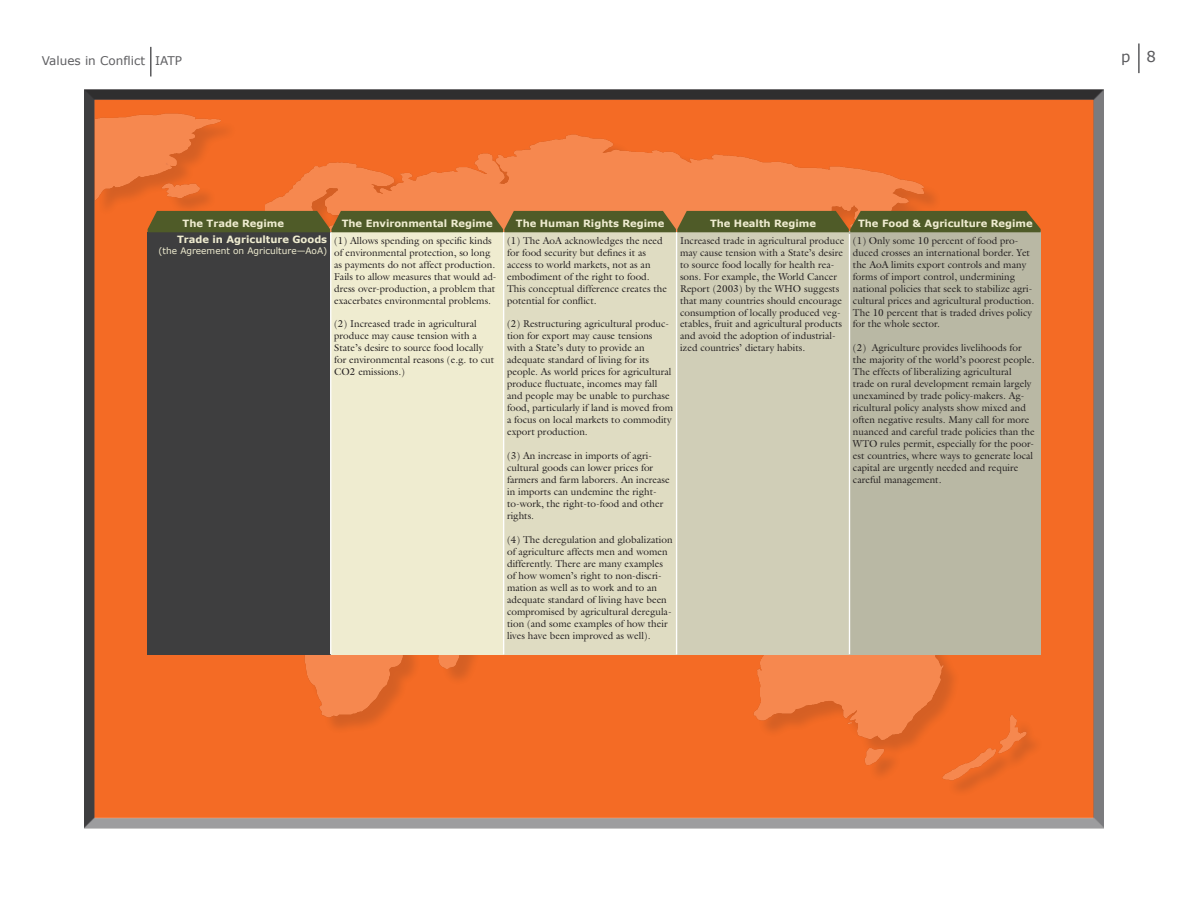
<style>
.page{position:relative;width:1188px;height:918px;background:#fff}
.page>*{position:absolute;margin:0;border:0;box-sizing:border-box;transform-origin:0 0}
.t1{font:15px "Verdana";color:#5a5a5d}
.t2{font:12px "Verdana";color:#5f5f62}
.t3{font:10.05px/12px "Galliard";color:#231f20}
.t4{font:700 10.05px "Verdana";color:#efecd0}
.t5{font:9px "Verdana";color:#efecd0}
</style>
<div class="page">
<div style="left:84px;top:89px;width:1021px;height:741px;background:#231f20;opacity:.75"></div>
<div style="left:98px;top:115px;width:1017px;height:725px;background:#231f20;opacity:.75"></div>
<img style="left:95px;top:100px;width:999px;height:718px">
<hr style="left:1138px;top:44px;width:2px;height:29px;background:#5a5a5d">
<hr style="left:150px;top:47px;width:2px;height:29px;background:#5a5a5d">
<div style="left:148px;top:232px;width:183px;height:422px;background:#3e3e3f"></div>
<div style="left:331px;top:232px;width:173px;height:422px;background:#efecd0"></div>
<div style="left:504px;top:232px;width:173px;height:422px;background:#dfdcc2"></div>
<div style="left:677px;top:232px;width:173px;height:422px;background:#d0ceb7"></div>
<div style="left:850px;top:232px;width:191px;height:422px;background:#b9b8a4"></div>
<hr style="left:330px;top:232px;width:1px;height:422px;background:#fff">
<hr style="left:503px;top:232px;width:1px;height:422px;background:#fff">
<hr style="left:676px;top:232px;width:1px;height:422px;background:#fff">
<hr style="left:849px;top:234px;width:1px;height:420px;background:#fff">
<hr style="left:849px;top:231px;width:192px;height:3px;background:#b9b8a4">
<div style="left:148px;top:211px;width:893px;height:21px;background:#4f5b28"></div>
<p class="t2" style="left:42px;top:53px;width:142px">Values in Conflict IATP</p>
<h1 class="t1" style="left:1121px;top:47px;width:36px">p 8</h1>
<p class="t4" style="left:183px;top:217px;width:103px">The Trade Regime</p>
<p class="t4" style="left:342px;top:217px;width:153px">The Environmental Regime</p>
<p class="t4" style="left:516px;top:217px;width:150px">The Human Rights Regime</p>
<p class="t4" style="left:710px;top:217px;width:108px">The Health Regime</p>
<p class="t4" style="left:858px;top:217px;width:176px">The Food &amp; Agriculture Regime</p>
<p class="t4" style="left:177px;top:233px;width:152px">Trade in Agriculture Goods</p>
<p class="t5" style="left:159px;top:245px;width:170px">(the Agreement on Agriculture—AoA)</p>
<p class="t3" style="left:334px;top:234px;width:164px">(1) Allows spending on specific kinds of environmental protection, so long as payments do not affect production.<br>Fails to allow measures that would ad&shy;dress over-production, a problem that exacerbates environmental problems.</p>
<p class="t3" style="left:334px;top:318px;width:162px">(2) Increased trade in agricultural produce may cause tension with a<br>State’s desire to source food locally for environmental reasons (e.g. to cut<br>CO2 emissions.)</p>
<p class="t3" style="left:507px;top:234px;width:161px">(1) The AoA acknowledges the need for food security but defines it as access to world markets, not as an embodiment of the right to food.<br>This conceptual difference creates the potential for conflict.</p>
<p class="t3" style="left:507px;top:318px;width:167px">(2) Restructuring agricultural produc&shy;tion for export may cause tensions with a State’s duty to provide an adequate standard of living for its people. As world prices for agricultural produce fluctuate, incomes may fall and people may be unable to purchase food, particularly if land is moved from a focus on local markets to commodity export production.</p>
<p class="t3" style="left:507px;top:450px;width:164px">(3) An increase in imports of agri&shy;cultural goods can lower prices for farmers and farm laborers. An increase in imports can undemine the right&shy;to-work, the right-to-food and other rights.</p>
<p class="t3" style="left:507px;top:534px;width:167px">(4) The deregulation and globalization of agriculture affects men and women differently. There are many examples of how women’s right to non-discri&shy;mation as well as to work and to an adequate standard of living have been compromised by agricultural deregula&shy;tion (and some examples of how their lives have been improved as well).</p>
<p class="t3" style="left:680px;top:234px;width:166px">Increased trade in agricultural produce may cause tension with a State’s desire to source food locally for health rea&shy;sons. For example, the World Cancer Report (2003) by the WHO suggests that many countries should encourage consumption of locally produced veg&shy;etables, fruit and agricultural products and avoid the adoption of industrial&shy;ized countries’ dietary habits.</p>
<p class="t3" style="left:853px;top:234px;width:183px">(1) Only some 10 percent of food pro&shy;duced crosses an international border. Yet the AoA limits export controls and many forms of import control, undermining national policies that seek to stabilize agri&shy;cultural prices and agricultural production.<br>The 10 percent that is traded drives policy for the whole sector.</p>
<p class="t3" style="left:853px;top:342px;width:183px">(2) Agriculture provides livelihoods for the majority of the world’s poorest people.<br>The effects of liberalizing agricultural trade on rural development remain largely unexamined by trade policy-makers. Ag&shy;ricultural policy analysts show mixed and often negative results. Many call for more nuanced and careful trade policies than the WTO rules permit, especially for the poor&shy;est countries, where ways to generate local capital are urgently needed and require careful management.</p>
</div>
